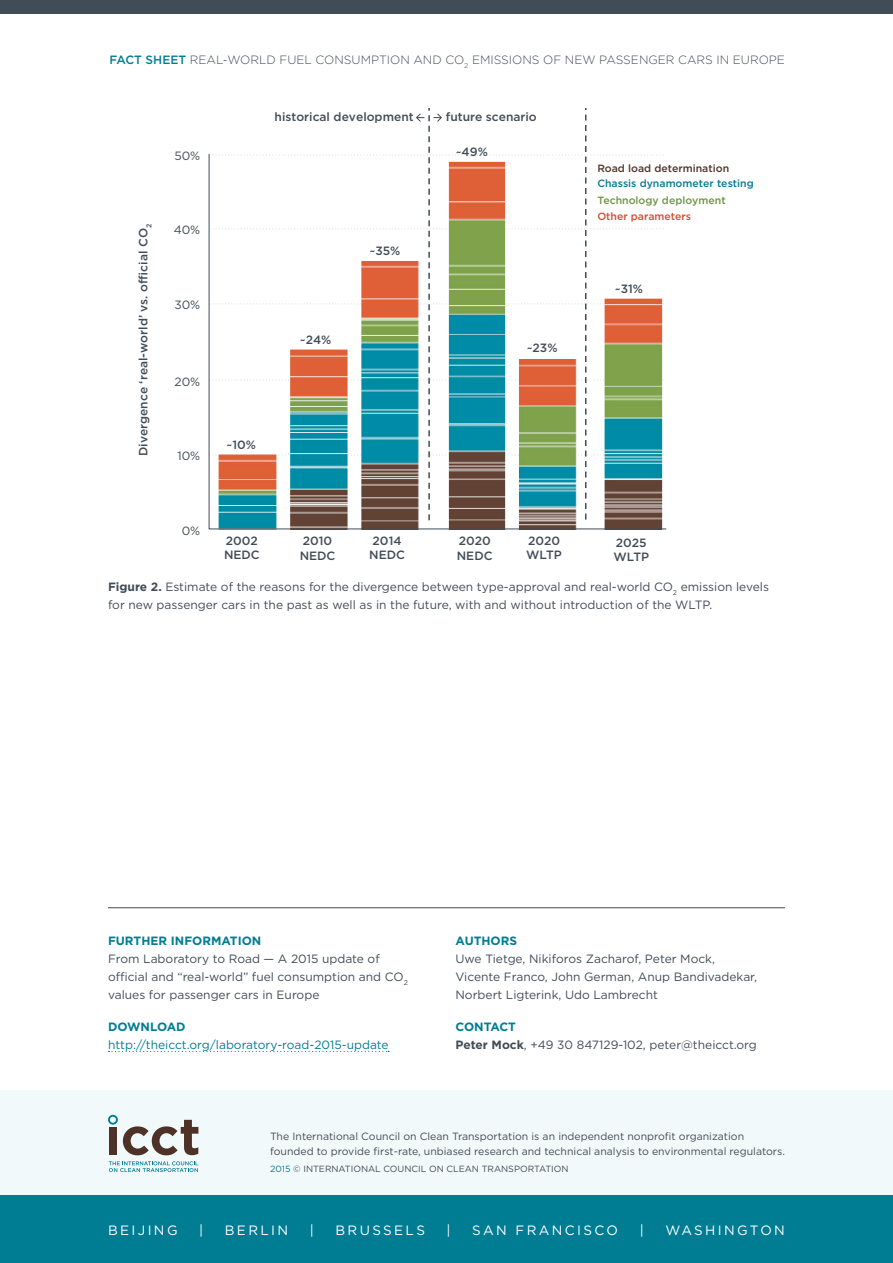
<style>
.page{position:relative;width:893px;height:1263px;background:#fff}
.page>*{position:absolute;margin:0;border:0;box-sizing:border-box;transform-origin:0 0}
.t1{font:13.5px "Gotham";letter-spacing:.175em;color:#fff}
.t2{font:12px/18px "Gotham";color:#414d56}
.t3{font:500 12px/14.4px "Gotham";color:#414d56}
.t4{font:300 12px "Gotham";color:#414d56}
.t5{font:12px "Gotham";color:#007d93}
.t6{font:700 12px "Gotham";color:#007d93}
.t7{font:500 12px "Gotham";color:#007d93}
.t8{font:10.5px/15px "Gotham";color:#414d56}
.t9{font:500 10.5px "Gotham";color:#047a94}
.t10{font:500 10.5px "Gotham";color:#4f3328}
.t11{font:500 10.5px "Gotham";color:#6c953e}
.t12{font:500 10.5px "Gotham";color:#d64b2a}
.t13{font:9px "Gotham";color:#414d56}
.s1{font-weight:700}
.s2{font-weight:700;color:#007d93}
.s3{color:#007d93}
</style>
<div class="page">
<div style="left:0;top:0;width:893px;height:14px;background:#414d56"></div>
<div style="left:0;top:1090px;width:893px;height:106px;background:#f2f9fa"></div>
<svg style="left:109px;top:1051px;width:280px;height:1px"></svg>
<svg style="left:109px;top:1161px;width:89px;height:11px"></svg>
<svg style="left:108px;top:1115px;width:90px;height:40px"></svg>
<hr style="left:108px;top:907px;width:677px;height:1px;background:#414d56">
<div style="left:0;top:1195px;width:893px;height:68px;background:#007d93"></div>
<svg style="left:208px;top:153px;width:459px;height:377px"></svg>
<p class="t7" style="left:109px;top:52px;width:9px">FACT</p>
<p class="t7" style="left:146px;top:52px;width:9px">SHEET</p>
<p class="t4" style="left:190px;top:52px;width:597px">REAL-WORLD FUEL CONSUMPTION AND CO<sub>2</sub> EMISSIONS OF NEW PASSENGER CARS IN EUROPE</p>
<p class="t2" style="left:174px;top:146px;width:27px">50%</p>
<p class="t3" style="left:136px;top:456px;width:234px;rotate:-90deg">Divergence ‘real-world’ vs. official CO<sub>2</sub></p>
<p class="t2" style="left:174px;top:220px;width:28px">40%</p>
<p class="t2" style="left:174px;top:295px;width:27px">30%</p>
<p class="t2" style="left:175px;top:373px;width:27px">20%</p>
<p class="t2" style="left:177px;top:447px;width:24px">10%</p>
<p class="t3" style="left:275px;top:110px;width:141px">historical development</p>
<p class="t3" style="left:446px;top:110px;width:92px">future scenario</p>
<p class="t3" style="left:456px;top:144px;width:34px">~49%</p>
<p class="t3" style="left:226px;top:437px;width:31px">~10%</p>
<p class="t3" style="left:300px;top:333px;width:33px">~24%</p>
<p class="t3" style="left:369px;top:243px;width:33px">~35%</p>
<p class="t3" style="left:527px;top:341px;width:32px">~23%</p>
<p class="t10" style="left:597px;top:161px;width:133px">Road load determination</p>
<p class="t9" style="left:597px;top:177px;width:158px">Chassis dynamometer testing</p>
<p class="t11" style="left:597px;top:193px;width:130px">Technology deployment</p>
<p class="t12" style="left:597px;top:209px;width:95px">Other parameters</p>
<p class="t3" style="left:615px;top:281px;width:30px">~31%</p>
<p class="t2" style="left:182px;top:521px;width:20px">0%</p>
<p class="t3" style="left:224px;top:533px;width:37px">2002<br>NEDC</p>
<p class="t3" style="left:300px;top:533px;width:37px">2010<br>NEDC</p>
<p class="t3" style="left:369px;top:533px;width:37px">2014<br>NEDC</p>
<p class="t3" style="left:457px;top:533px;width:37px">2020<br>NEDC</p>
<p class="t3" style="left:526px;top:533px;width:37px">2020<br>WLTP</p>
<p class="t3" style="left:613px;top:535px;width:37px">2025<br>WLTP</p>
<p class="t2" style="left:108px;top:578px;width:662px"><span class="s1">Figure 2.</span> Estimate of the reasons for the divergence between type-approval and real-world CO<sub>2</sub> emission levels for new passenger cars in the past as well as in the future, with and without introduction of the WLTP.</p>
<p class="t6" style="left:108px;top:933px;width:155px">FURTHER INFORMATION</p>
<p class="t2" style="left:108px;top:949px;width:301px">From Laboratory to Road — A 2015 update of official and “real-world” fuel consumption and CO<sub>2 </sub>values for passenger cars in Europe</p>
<p class="t6" style="left:108px;top:1018px;width:79px">DOWNLOAD</p>
<p class="t5" style="left:108px;top:1036px;width:282px">http://theicct.org/laboratory-road-2015-update</p>
<p class="t6" style="left:455px;top:933px;width:63px">AUTHORS</p>
<p class="t2" style="left:455px;top:949px;width:303px">Uwe Tietge, N ikiforos Zacharof, Peter M ock,<br>Vicente Franco, John German, Anup Bandivadekar,<br>Norbert Ligterink, Udo Lambrecht</p>
<p class="t2" style="left:455px;top:1017px;width:303px"><span class="s2">CONTACT<br></span><span class="s1">Peter Mock</span>, +49 30 847129-102, peter@theicct.org</p>
<p class="t8" style="left:270px;top:1128px;width:516px">The International Council on Clean Transportation is an independent nonprofit organization founded to provide first-rate, unbiased research and technical analysis to environmental regulators.</p>
<p class="t13" style="left:270px;top:1163px;width:50px"><span class="s3">2015</span> © Inter</p>
<p class="t13" style="left:331px;top:1163px;width:14px">natio</p>
<p class="t13" style="left:361px;top:1163px;width:166px">nal Counci l on Clean Transportatio</p>
<p class="t13" style="left:562px;top:1163px;width:9px">n</p>
<p class="t1" style="left:108px;top:1221px;width:21px">Beiji</p>
<p class="t1" style="left:154px;top:1221px;width:25px">ng</p>
<p class="t1" style="left:199px;top:1221px;width:6px">|</p>
<p class="t1" style="left:225px;top:1221px;width:65px">Ber lin</p>
<p class="t1" style="left:310px;top:1221px;width:6px">|</p>
<p class="t1" style="left:335px;top:1221px;width:91px">Br usse ls</p>
<p class="t1" style="left:447px;top:1221px;width:6px">|</p>
<p class="t1" style="left:472px;top:1221px;width:55px">Sa n Fra</p>
<p class="t1" style="left:552px;top:1221px;width:55px">nci sco</p>
<p class="t1" style="left:640px;top:1221px;width:6px">|</p>
<p class="t1" style="left:665px;top:1221px;width:121px">Wa shi ngto n</p>
</div>
